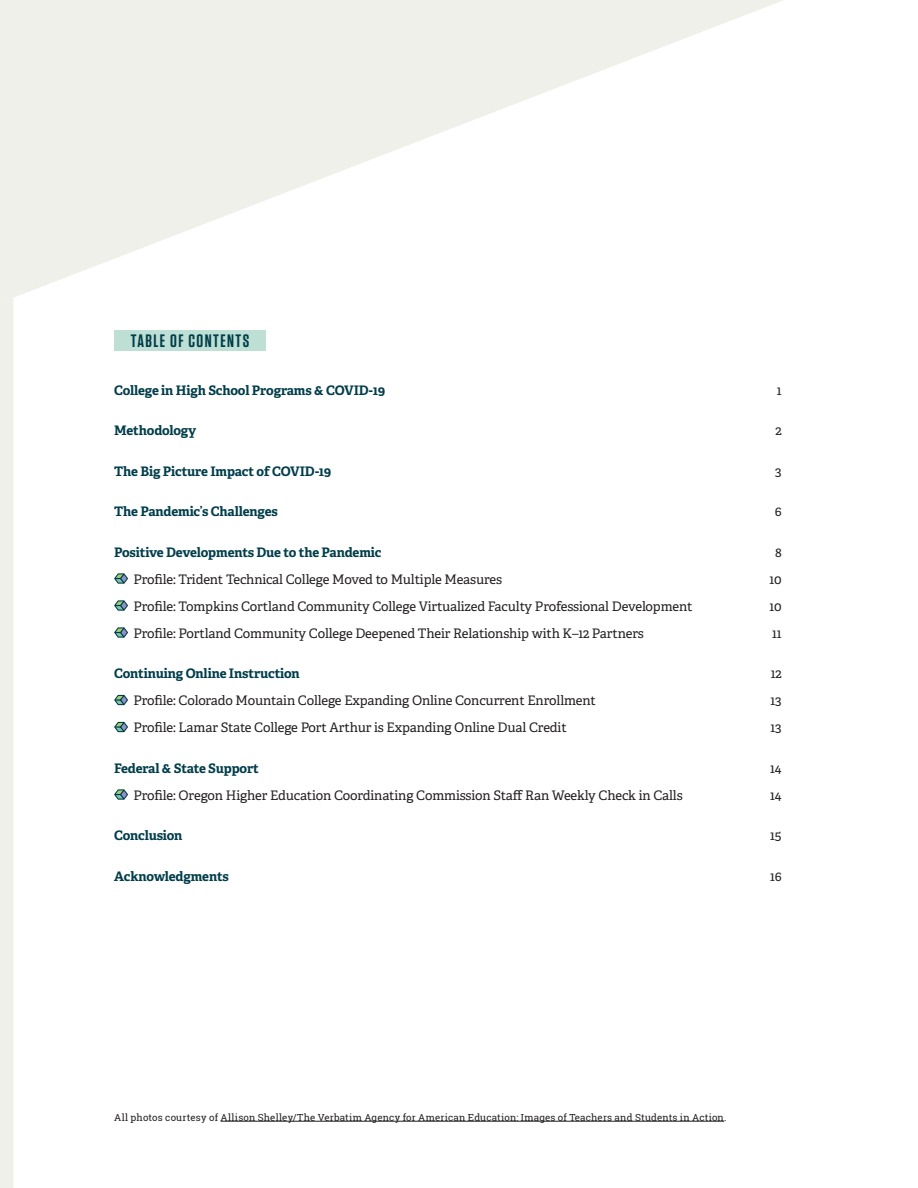
<style>
.page{position:relative;width:918px;height:1188px;background:#fff}
.page>*{position:absolute;margin:0;border:0;box-sizing:border-box;transform-origin:0 0}
.t1{font:600 18px "Tungsten";letter-spacing:.08em;color:#013d4a}
.t2{font:13.2px "Adelle PE";letter-spacing:-.01em;color:#231f20}
.t3{font:700 13.2px "Adelle PE";letter-spacing:-.015em;color:#013d4a}
.t4{font:9.75px "Roboto Slab";letter-spacing:.015em;color:#231f20}
</style>
<div class="page">
<svg style="left:0;top:0;width:783px;height:298px;fill:#f0f0ea"></svg>
<svg style="left:0;top:298px;width:14px;height:890px;background:#f0f0ea"></svg>
<div style="left:114px;top:331px;width:152px;height:20px;background:#bddfd4"></div>
<svg style="left:114px;top:573px;width:14px;height:11px"></svg>
<svg style="left:114px;top:600px;width:14px;height:11px"></svg>
<svg style="left:114px;top:627px;width:14px;height:11px"></svg>
<svg style="left:114px;top:694px;width:14px;height:12px"></svg>
<svg style="left:114px;top:721px;width:14px;height:12px"></svg>
<svg style="left:114px;top:789px;width:14px;height:11px"></svg>
<hr style="left:221px;top:1121px;width:503px;height:1px;background:#231f20">
<h1 class="t1" style="left:131px;top:332px;width:120px">TABLE OF CONTENTS</h1>
<p class="t3" style="left:114px;top:380px;width:273px">College in High School Programs &amp; COVID-19</p>
<p class="t2" style="left:777px;top:380px;width:6px">1</p>
<p class="t3" style="left:114px;top:421px;width:84px">Methodology</p>
<p class="t2" style="left:775px;top:421px;width:8px">2</p>
<p class="t3" style="left:114px;top:461px;width:219px">The Big Picture Impact of COVID-19</p>
<p class="t2" style="left:775px;top:461px;width:8px">3</p>
<p class="t3" style="left:114px;top:502px;width:165px">The Pandemic’s Challenges</p>
<p class="t2" style="left:775px;top:502px;width:8px">6</p>
<p class="t3" style="left:114px;top:542px;width:269px">Positive Developments Due to the Pandemic</p>
<p class="t2" style="left:775px;top:542px;width:8px">8</p>
<p class="t2" style="left:133px;top:569px;width:370px">Profile: Trident Technical College Moved to Multiple Measures</p>
<p class="t2" style="left:769px;top:569px;width:14px">10</p>
<p class="t2" style="left:133px;top:596px;width:561px">Profile: Tompkins Cortland Community College Virtualized Faculty Professional Development</p>
<p class="t2" style="left:769px;top:596px;width:14px">10</p>
<p class="t2" style="left:133px;top:623px;width:512px">Profile: Portland Community College Deepened Their Relationship with K–12 Partners</p>
<p class="t2" style="left:772px;top:623px;width:11px">11</p>
<p class="t3" style="left:114px;top:664px;width:187px">Continuing Online Instruction</p>
<p class="t2" style="left:771px;top:664px;width:12px">12</p>
<p class="t2" style="left:133px;top:691px;width:464px">Profile: Colorado Mountain College Expanding Online Concurrent Enrollment</p>
<p class="t2" style="left:771px;top:691px;width:13px">13</p>
<p class="t2" style="left:133px;top:718px;width:435px">Profile: Lamar State College Port Arthur is Expanding Online Dual Credit</p>
<p class="t2" style="left:771px;top:718px;width:13px">13</p>
<p class="t3" style="left:114px;top:758px;width:146px">Federal &amp; State Support</p>
<p class="t2" style="left:770px;top:758px;width:13px">14</p>
<p class="t2" style="left:133px;top:785px;width:551px">Profile: Oregon Higher Education Coordinating Commission Staff Ran Weekly Check in Calls</p>
<p class="t2" style="left:770px;top:785px;width:13px">14</p>
<p class="t3" style="left:114px;top:826px;width:70px">Conclusion</p>
<p class="t2" style="left:770px;top:826px;width:13px">15</p>
<p class="t3" style="left:114px;top:866px;width:116px">Acknowledgments</p>
<p class="t2" style="left:770px;top:866px;width:13px">16</p>
<p class="t4" style="left:114px;top:1110px;width:614px">All photos courtesy of Allison Shelley/The Verbatim Agency for American Education: Images of Teachers and Students in Action.</p>
</div>
